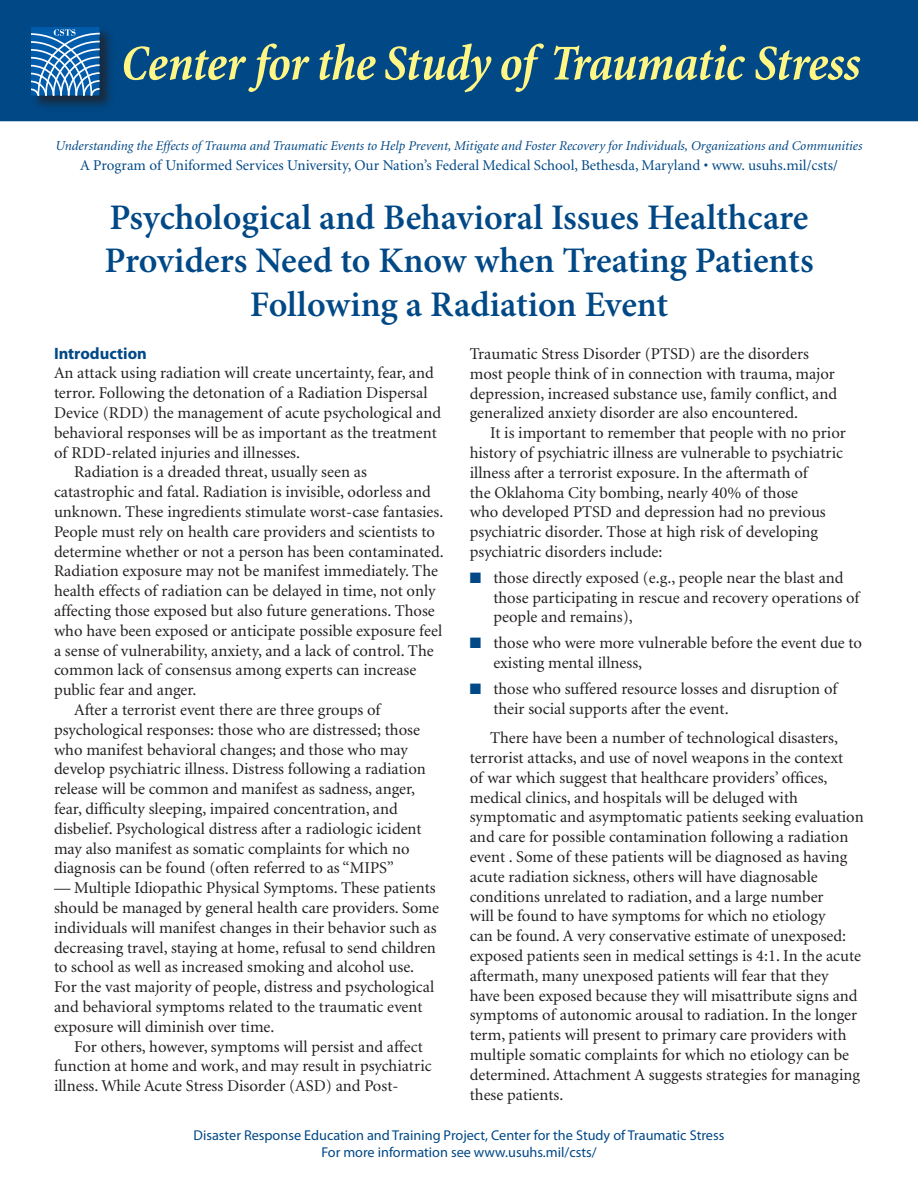
<style>
.page{position:relative;width:918px;height:1188px;background:#fff}
.page>*{position:absolute;margin:0;border:0;box-sizing:border-box;transform-origin:0 0}
.t1{font:italic 700 condensed 51px "Minion";letter-spacing:-.02em;color:#fff685}
.t2{font:600 36px/43.2px "Minion Pro";color:#004886;text-align:center}
.t3{font:16.5px/19.8px "Minion";color:#231f20}
.t4{font:700 16.5px "Myriad Pro";color:#004886}
.t5{font:15px "Minion";color:#004886}
.t6{font:14.25px/17.1px "Myriad Pro";color:#004886;text-align:center}
.t7{font:italic 13.5px "Minion";color:#004886}
.s1{color:#004886}
</style>
<div class="page">
<div style="left:0;top:0;width:918px;height:121px;background:#004886"></div>
<div style="left:29px;top:25px;width:88px;height:88px;background:#231f20;opacity:.75"></div>
<div style="left:31px;top:27px;width:68px;height:68px;border:1px solid #015bab"></div>
<svg style="left:31px;top:29px;width:68px;height:66px"></svg>
<h1 class="t1" style="left:121px;top:36px;width:741px">Center for the Study of Traumatic Stress</h1>
<p class="t7" style="left:56px;top:139px;width:808px">Understanding the Effects of Trauma and Traumatic Events to Help Prevent, Mitigate and Foster Recovery for Individuals, Organizations and Communities</p>
<p class="t5" style="left:80px;top:158px;width:759px">A Program of Uniformed Services University, Our Nation’s Federal Medical School, Bethesda, Maryland • www. usuhs.mil/csts/</p>
<h2 class="t2" style="left:104px;top:198px;width:711px">Psychological and Behavioral Issues Healthcare<br>Providers Need to Know when Treating Patients<br>Following a Radiation Event</h2>
<p class="t4" style="left:54px;top:344px;width:94px">Introduction</p>
<p class="t3" style="left:54px;top:364px;width:381px">An attack using radiation will create uncertainty, fear, and</p>
<p class="t3" style="left:54px;top:384px;width:375px">terror. Following the detonation of a Radiation Dispersal</p>
<p class="t3" style="left:54px;top:403px;width:389px">Device (RDD) the management of acute psychological and</p>
<p class="t3" style="left:54px;top:423px;width:384px">behavioral responses will be as important as the treatment</p>
<p class="t3" style="left:54px;top:443px;width:248px">of RDD-related injuries and illnesses.</p>
<p class="t3" style="left:74px;top:463px;width:294px">Radiation is a dreaded threat, usually seen as</p>
<p class="t3" style="left:54px;top:483px;width:378px">catastrophic and fatal. Radiation is invisible, odorless and</p>
<p class="t3" style="left:54px;top:502px;width:391px">unknown. These ingredients stimulate worst-case fantasies.</p>
<p class="t3" style="left:54px;top:522px;width:383px">People must rely on health care providers and scientists to</p>
<p class="t3" style="left:54px;top:542px;width:391px">determine whether or not a person has been contaminated.</p>
<p class="t3" style="left:54px;top:562px;width:386px">Radiation exposure may not be manifest immediately. The</p>
<p class="t3" style="left:54px;top:582px;width:383px">health effects of radiation can be delayed in time, not only</p>
<p class="t3" style="left:54px;top:601px;width:382px">affecting those exposed but also future generations. Those</p>
<p class="t3" style="left:54px;top:621px;width:390px">who have been exposed or anticipate possible exposure feel</p>
<p class="t3" style="left:54px;top:641px;width:381px">a sense of vulnerability, anxiety, and a lack of control. The</p>
<p class="t3" style="left:54px;top:661px;width:364px">common lack of consensus among experts can increase</p>
<p class="t3" style="left:54px;top:681px;width:144px">public fear and anger.</p>
<p class="t3" style="left:74px;top:700px;width:308px">After a terrorist event there are three groups of</p>
<p class="t3" style="left:54px;top:720px;width:368px">psychological responses: those who are distressed; those</p>
<p class="t3" style="left:54px;top:740px;width:355px">who manifest behavioral changes; and those who may</p>
<p class="t3" style="left:54px;top:760px;width:373px">develop psychiatric illness. Distress following a radiation</p>
<p class="t3" style="left:54px;top:780px;width:363px">release will be common and manifest as sadness, anger,</p>
<p class="t3" style="left:54px;top:799px;width:345px">fear, difficulty sleeping, impaired concentration, and</p>
<p class="t3" style="left:54px;top:819px;width:369px">disbelief. Psychological distress after a radiologic icident</p>
<p class="t3" style="left:54px;top:839px;width:357px">may also manifest as somatic complaints for which no</p>
<p class="t3" style="left:54px;top:859px;width:342px">diagnosis can be found (often referred to as “MIPS”</p>
<p class="t3" style="left:54px;top:879px;width:387px">— Multiple Idiopathic Physical Symptoms. These patients should be managed by general health care providers. Some individuals will manifest changes in their behavior such as decreasing travel, staying at home, refusal to send children to school as well as increased smoking and alcohol use.<br>For the vast majority of people, distress and psychological and behavioral symptoms related to the traumatic event exposure will diminish over time.</p>
<p class="t3" style="left:54px;top:1037px;width:379px;text-indent:20px">For others, however, symptoms will persist and affect function at home and work, and may result in psychiatric illness. While Acute Stress Disorder (ASD) and Post-</p>
<p class="t3" style="left:470px;top:345px;width:369px">Traumatic Stress Disorder (PTSD) are the disorders most people think of in connection with trauma, major depression, increased substance use, family conflict, and generalized anxiety disorder are also encountered.</p>
<p class="t3" style="left:470px;top:424px;width:378px;text-indent:20px">It is important to remember that people with no prior history of psychiatric illness are vulnerable to psychiatric illness after a terrorist exposure. In the aftermath of<br>the Oklahoma City bombing, nearly 40% of those<br>who developed PTSD and depression had no previous psychiatric disorder. Those at high risk of developing psychiatric disorders include:</p>
<p class="t3" style="left:493px;top:568px;width:368px;text-indent:-24px"><span class="s1">■</span> those directly exposed (e.g., people near the blast and those participating in rescue and recovery operations of people and remains),</p>
<p class="t3" style="left:493px;top:634px;width:370px;text-indent:-24px"><span class="s1">■</span> those who were more vulnerable before the event due to existing mental illness,</p>
<p class="t3" style="left:493px;top:679px;width:346px;text-indent:-24px"><span class="s1">■</span> those who suffered resource losses and disruption of their social supports after the event.</p>
<p class="t3" style="left:470px;top:729px;width:395px;text-indent:20px">There have been a number of technological disasters, terrorist attacks, and use of novel weapons in the context<br>of war which suggest that healthcare providers’ offices, medical clinics, and hospitals will be deluged with symptomatic and asymptomatic patients seeking evaluation and care for possible contamination following a radiation event . Some of these patients will be diagnosed as having acute radiation sickness, others will have diagnosable conditions unrelated to radiation, and a large number<br>will be found to have symptoms for which no etiology<br>can be found. A very conservative estimate of unexposed: exposed patients seen in medical settings is 4:1. In the acute aftermath, many unexposed patients will fear that they<br>have been exposed because they will misattribute signs and symptoms of autonomic arousal to radiation. In the longer term, patients will present to primary care providers with multiple somatic complaints for which no etiology can be determined. Attachment A suggests strategies for managing these patients.</p>
<p class="t6" style="left:194px;top:1127px;width:532px">Disaster Response Education and Training Project, Center for the Study of Traumatic Stress<br>For more information see www.usuhs.mil/csts/</p>
</div>
